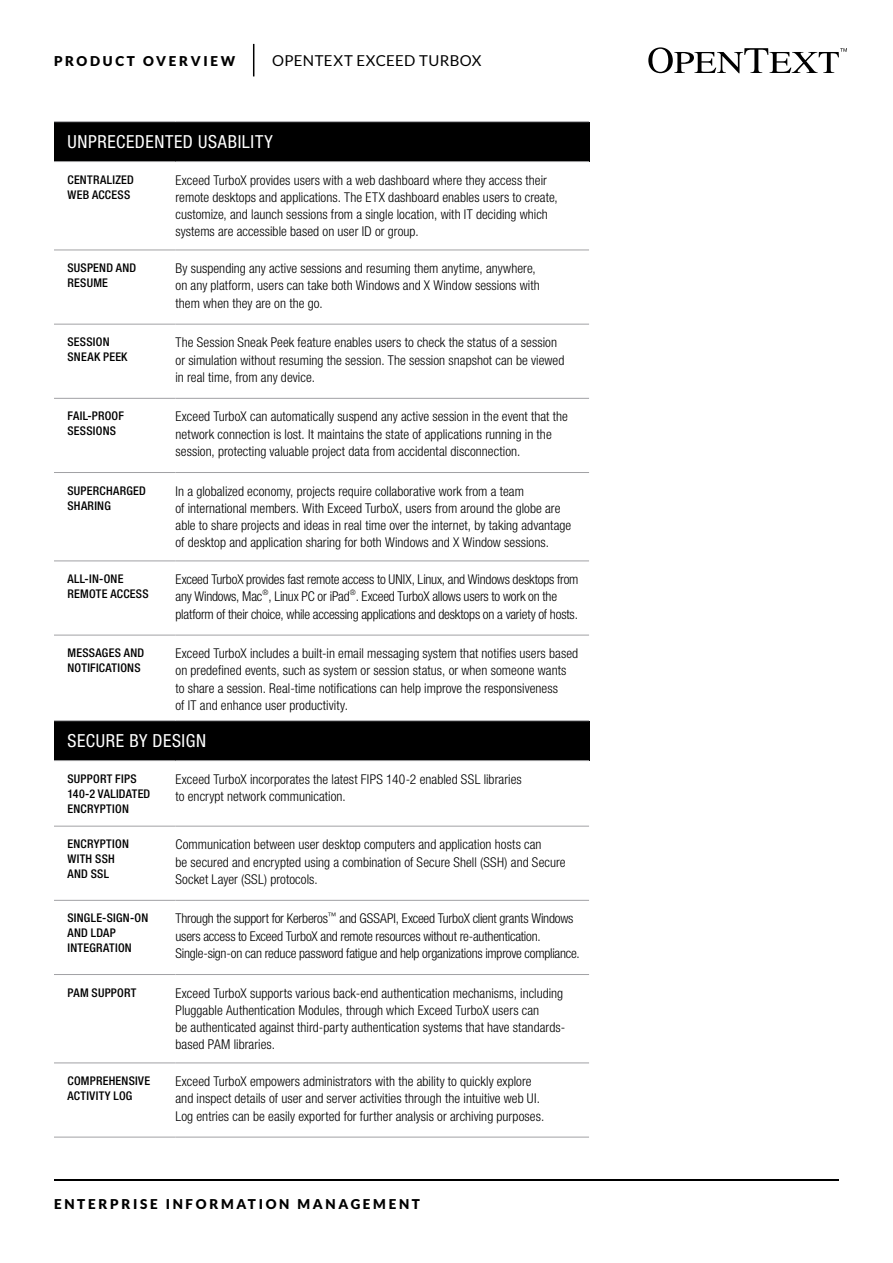
<style>
.page{position:relative;width:893px;height:1263px;background:#fff}
.page>*{position:absolute;margin:0;border:0;box-sizing:border-box;transform-origin:0 0}
.t1{font:condensed 18px "Helvetica Neue LT Std";letter-spacing:.035em;color:#fff}
.t2{font:15px "Lato";letter-spacing:.025em;color:#000}
.t3{font:300 condensed 13.5px/17.2px "Helvetica Neue LT Std";letter-spacing:.005em;color:#000}
.t4{font:300 condensed 13.5px/17.2px "Helvetica Neue LT Std";letter-spacing:-.015em;color:#000}
.t5{font:900 13.5px "Lato";letter-spacing:.2em;color:#000}
.t6{font:500 condensed 12px/15px "Helvetica Neue LT Std";letter-spacing:.02em;color:#000}
</style>
<div class="page">
<hr style="left:54px;top:1180px;width:785px;height:1px;background:#000">
<hr style="left:253px;top:44px;width:1px;height:32px;background:#000">
<svg style="left:648px;top:47px;width:199px;height:26px"></svg>
<div style="left:54px;top:122px;width:535px;height:40px;background:#000"></div>
<hr style="left:54px;top:121px;width:122px;height:1px;background:#a1a1a4">
<hr style="left:176px;top:121px;width:413px;height:1px;background:#a1a1a4">
<hr style="left:54px;top:161px;width:122px;height:1px;background:#a1a1a4">
<hr style="left:54px;top:250px;width:122px;height:1px;background:#a1a1a4">
<hr style="left:54px;top:324px;width:122px;height:1px;background:#a1a1a4">
<hr style="left:54px;top:398px;width:122px;height:1px;background:#a1a1a4">
<hr style="left:54px;top:472px;width:122px;height:1px;background:#a1a1a4">
<hr style="left:54px;top:561px;width:122px;height:1px;background:#a1a1a4">
<hr style="left:54px;top:635px;width:122px;height:1px;background:#a1a1a4">
<hr style="left:176px;top:161px;width:413px;height:1px;background:#a1a1a4">
<hr style="left:176px;top:250px;width:413px;height:1px;background:#a1a1a4">
<hr style="left:176px;top:324px;width:413px;height:1px;background:#a1a1a4">
<hr style="left:176px;top:398px;width:413px;height:1px;background:#a1a1a4">
<hr style="left:176px;top:472px;width:413px;height:1px;background:#a1a1a4">
<hr style="left:176px;top:561px;width:413px;height:1px;background:#a1a1a4">
<hr style="left:176px;top:635px;width:413px;height:1px;background:#a1a1a4">
<div style="left:54px;top:721px;width:535px;height:39px;background:#000"></div>
<hr style="left:54px;top:720px;width:122px;height:1px;background:#a1a1a4">
<hr style="left:176px;top:720px;width:413px;height:1px;background:#a1a1a4">
<hr style="left:54px;top:760px;width:122px;height:1px;background:#a1a1a4">
<hr style="left:54px;top:826px;width:122px;height:1px;background:#a1a1a4">
<hr style="left:54px;top:900px;width:122px;height:1px;background:#a1a1a4">
<hr style="left:54px;top:974px;width:122px;height:1px;background:#a1a1a4">
<hr style="left:54px;top:1063px;width:122px;height:1px;background:#a1a1a4">
<hr style="left:54px;top:1137px;width:122px;height:1px;background:#a1a1a4">
<hr style="left:176px;top:760px;width:413px;height:1px;background:#a1a1a4">
<hr style="left:176px;top:826px;width:413px;height:1px;background:#a1a1a4">
<hr style="left:176px;top:900px;width:413px;height:1px;background:#a1a1a4">
<hr style="left:176px;top:974px;width:413px;height:1px;background:#a1a1a4">
<hr style="left:176px;top:1063px;width:413px;height:1px;background:#a1a1a4">
<hr style="left:176px;top:1137px;width:413px;height:1px;background:#a1a1a4">
<p class="t5" style="left:54px;top:53px;width:183px">PRODUCT OVERVIEW</p>
<p class="t2" style="left:272px;top:52px;width:211px">OPENTEXT EXCEED TURBOX</p>
<h1 class="t1" style="left:68px;top:131px;width:207px">UNPRECEDENTED USABILITY</h1>
<p class="t6" style="left:68px;top:172px;width:68px">CENTRALIZED<br>WEB ACCESS</p>
<p class="t3" style="left:176px;top:171px;width:384px">Exceed TurboX provides users with a web dashboard where they access their remote desktops and applications. The ETX dashboard enables users to create, customize, and launch sessions from a single location, with IT deciding which systems are accessible based on user ID or group.</p>
<p class="t6" style="left:68px;top:260px;width:70px">SUSPEND AND<br>RESUME</p>
<p class="t3" style="left:176px;top:260px;width:366px">By suspending any active sessions and resuming them anytime, anywhere, on any platform, users can take both Windows and X Window sessions with them when they are on the go.</p>
<p class="t6" style="left:68px;top:334px;width:62px">SESSION<br>SNEAK PEEK</p>
<p class="t3" style="left:176px;top:334px;width:390px">The Session Sneak Peek feature enables users to check the status of a session or simulation without resuming the session. The session snapshot can be viewed in real time, from any device.</p>
<p class="t6" style="left:68px;top:408px;width:58px">FAIL-PROOF<br>SESSIONS</p>
<p class="t3" style="left:176px;top:408px;width:394px">Exceed TurboX can automatically suspend any active session in the event that the network connection is lost. It maintains the state of applications running in the session, protecting valuable project data from accidental disconnection.</p>
<p class="t6" style="left:68px;top:483px;width:80px">SUPERCHARGED<br>SHARING</p>
<p class="t3" style="left:176px;top:482px;width:397px">In a globalized economy, projects require collaborative work from a team<br>of international members. With Exceed TurboX, users from around the globe are able to share projects and ideas in real time over the internet, by taking advantage of desktop and application sharing for both Windows and X Window sessions.</p>
<p class="t6" style="left:68px;top:571px;width:83px">ALL-IN-ONE<br>REMOTE ACCESS</p>
<p class="t4" style="left:175px;top:570px;width:404px">Exceed TurboX provides fast remote access to UNIX, Linux, and Windows desktops from any Windows, Mac<sup>®</sup>, Linux PC or iPad<sup>®</sup>. Exceed TurboX allows users to work on the platform of their choice, while accessing applications and desktops on a variety of hosts.</p>
<p class="t6" style="left:68px;top:645px;width:78px">MESSAGES AND<br>NOTIFICATIONS</p>
<p class="t3" style="left:176px;top:645px;width:404px">Exceed TurboX includes a built-in email messaging system that notifies users based on predefined events, such as system or session status, or when someone wants to share a session. Real-time notifications can help improve the responsiveness<br>of IT and enhance user productivity.</p>
<h1 class="t1" style="left:68px;top:730px;width:140px">SECURE BY DESIGN</h1>
<p class="t6" style="left:68px;top:771px;width:84px">SUPPORT FIPS<br>140-2 VALIDATED<br>ENCRYPTION</p>
<p class="t3" style="left:176px;top:770px;width:348px">Exceed TurboX incorporates the latest FIPS 140-2 enabled SSL libraries to encrypt network communication.</p>
<p class="t6" style="left:68px;top:836px;width:63px">ENCRYPTION<br>WITH SSH<br>AND SSL</p>
<p class="t3" style="left:176px;top:836px;width:392px">Communication between user desktop computers and application hosts can<br>be secured and encrypted using a combination of Secure Shell (SSH) and Secure<br>Socket Layer (SSL) protocols.</p>
<p class="t6" style="left:68px;top:910px;width:82px">SINGLE-SIGN-ON<br>AND LDAP<br>INTEGRATION</p>
<p class="t4" style="left:176px;top:910px;width:406px">Through the support for Kerberos<sup>™</sup> and GSSAPI, Exceed TurboX client grants Windows users access to Exceed TurboX and remote resources without re-authentication.<br>Single-sign-on can reduce password fatigue and help organizations improve compliance.</p>
<p class="t6" style="left:68px;top:985px;width:70px">PAM SUPPORT</p>
<p class="t3" style="left:176px;top:984px;width:391px">Exceed TurboX supports various back-end authentication mechanisms, including Pluggable Authentication Modules, through which Exceed TurboX users can<br>be authenticated against third-party authentication systems that have standards&shy;based PAM libraries.</p>
<p class="t6" style="left:68px;top:1073px;width:84px">COMPREHENSIVE<br>ACTIVITY LOG</p>
<p class="t3" style="left:176px;top:1072px;width:370px">Exceed TurboX empowers administrators with the ability to quickly explore and inspect details of user and server activities through the intuitive web UI.<br>Log entries can be easily exported for further analysis or archiving purposes.</p>
<p class="t5" style="left:54px;top:1196px;width:367px">ENTERPRISE INFORMATION MANAGEMENT</p>
</div>
